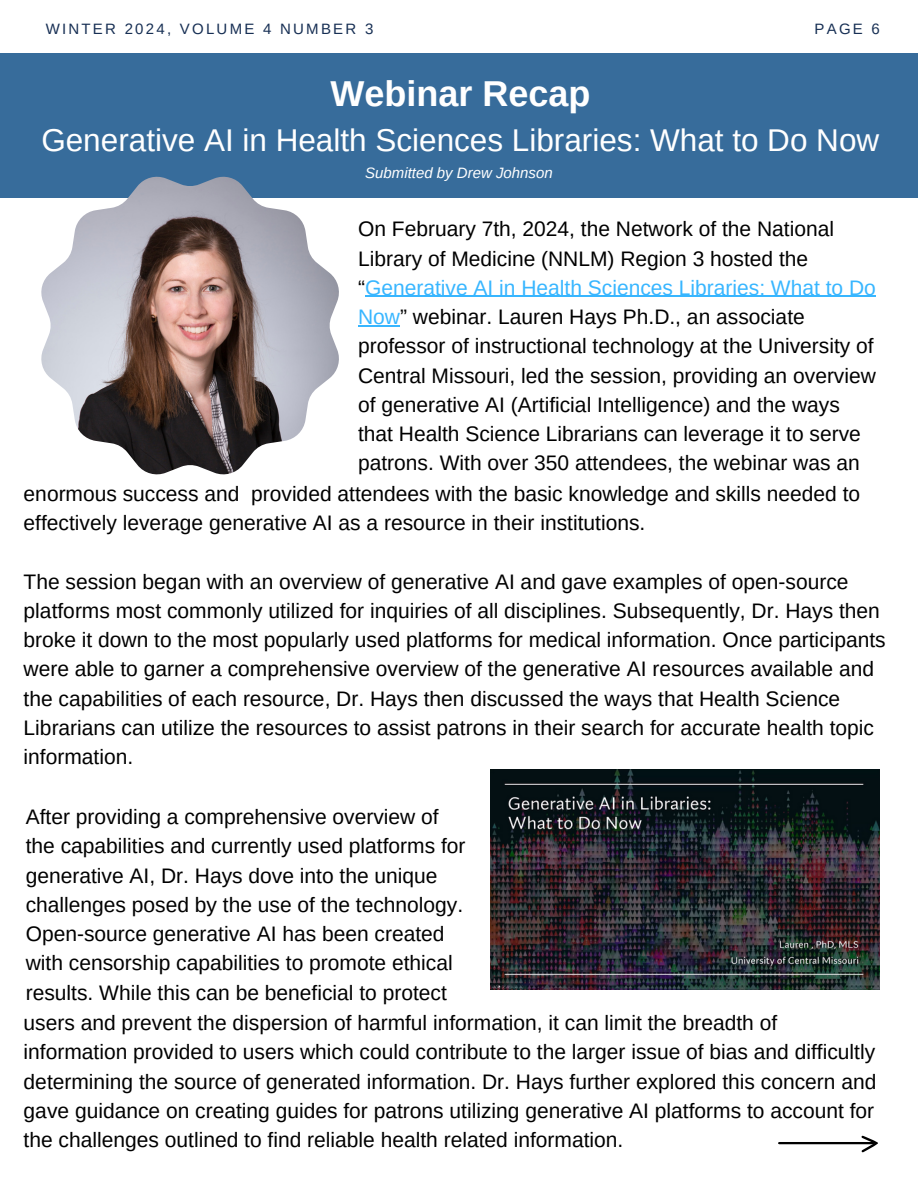
<style>
.page{position:relative;width:918px;height:1188px;background:#fff}
.page>*{position:absolute;margin:0;border:0;box-sizing:border-box;transform-origin:0 0}
.t1{font:700 36px "Arimo";color:#fff}
.t2{font:31.5px "Arimo";color:#fff}
.t3{font:21px/29.2px "Arimo";color:#000}
.t4{font:15px "Arimo";letter-spacing:.15em;color:#172f54}
.t5{font:italic 15px "Arimo";color:#fff}
.s1{color:#38b6ff}
</style>
<div class="page">
<hr style="left:0;top:54px;width:918px;height:3px;background:#376c9b">
<div style="left:0;top:57px;width:918px;height:141px;background:#376c9b"></div>
<img style="left:490px;top:770px;width:390px;height:219px">
<img style="left:41px;top:176px;width:298px;height:298px">
<svg style="left:778px;top:1136px;width:100px;height:16px"></svg>
<hr style="left:365px;top:296px;width:511px;height:1px;background:#38b6ff">
<hr style="left:358px;top:325px;width:42px;height:1px;background:#38b6ff">
<p class="t4" style="left:46px;top:20px;width:329px">WINTER 2024, VOLUME 4 NUMBER 3</p>
<p class="t4" style="left:815px;top:20px;width:67px">PAGE 6</p>
<h1 class="t1" style="left:331px;top:74px;width:261px">Webinar Recap</h1>
<h2 class="t2" style="left:41px;top:123px;width:839px">Generative AI in Health Sciences Libraries: What to Do Now</h2>
<p class="t5" style="left:365px;top:164px;width:189px">Submitted by Drew Johnson</p>
<p class="t3" style="left:358px;top:214px;width:519px">On February 7th, 2024, the Network of the National Library of Medicine (NNLM) Region 3 hosted the “<span class="s1">Generative AI in Health Sciences Libraries: What to Do Now</span>” webinar. Lauren Hays Ph.D., an associate professor of instructional technology at the University of Central Missouri, led the session, providing an overview of generative AI (Artificial Intelligence) and the ways that Health Science Librarians can leverage it to serve patrons. With over 350 attendees, the webinar was an</p>
<p class="t3" style="left:24px;top:479px;width:838px">enormous success and provided attendees with the basic knowledge and skills needed to effectively leverage generative AI as a resource in their institutions.</p>
<p class="t3" style="left:24px;top:567px;width:864px">The session began with an overview of generative AI and gave examples of open-source platforms most commonly utilized for inquiries of all disciplines. Subsequently, Dr. Hays then broke it down to the most popularly used platforms for medical information. Once participants were able to garner a comprehensive overview of the generative AI resources available and the capabilities of each resource, Dr. Hays then discussed the ways that Health Science Librarians can utilize the resources to assist patrons in their search for accurate health topic information.</p>
<p class="t3" style="left:26px;top:802px;width:441px">After providing a comprehensive overview of the capabilities and currently used platforms for generative AI, Dr. Hays dove into the unique challenges posed by the use of the technology.<br>Open-source generative AI has been created with censorship capabilities to promote ethical results. While this can be beneficial to protect</p>
<p class="t3" style="left:24px;top:1008px;width:854px">users and prevent the dispersion of harmful information, it can limit the breadth of information provided to users which could contribute to the larger issue of bias and difficultly determining the source of generated information. Dr. Hays further explored this concern and gave guidance on creating guides for patrons utilizing generative AI platforms to account for the challenges outlined to find reliable health related information.</p>
</div>
